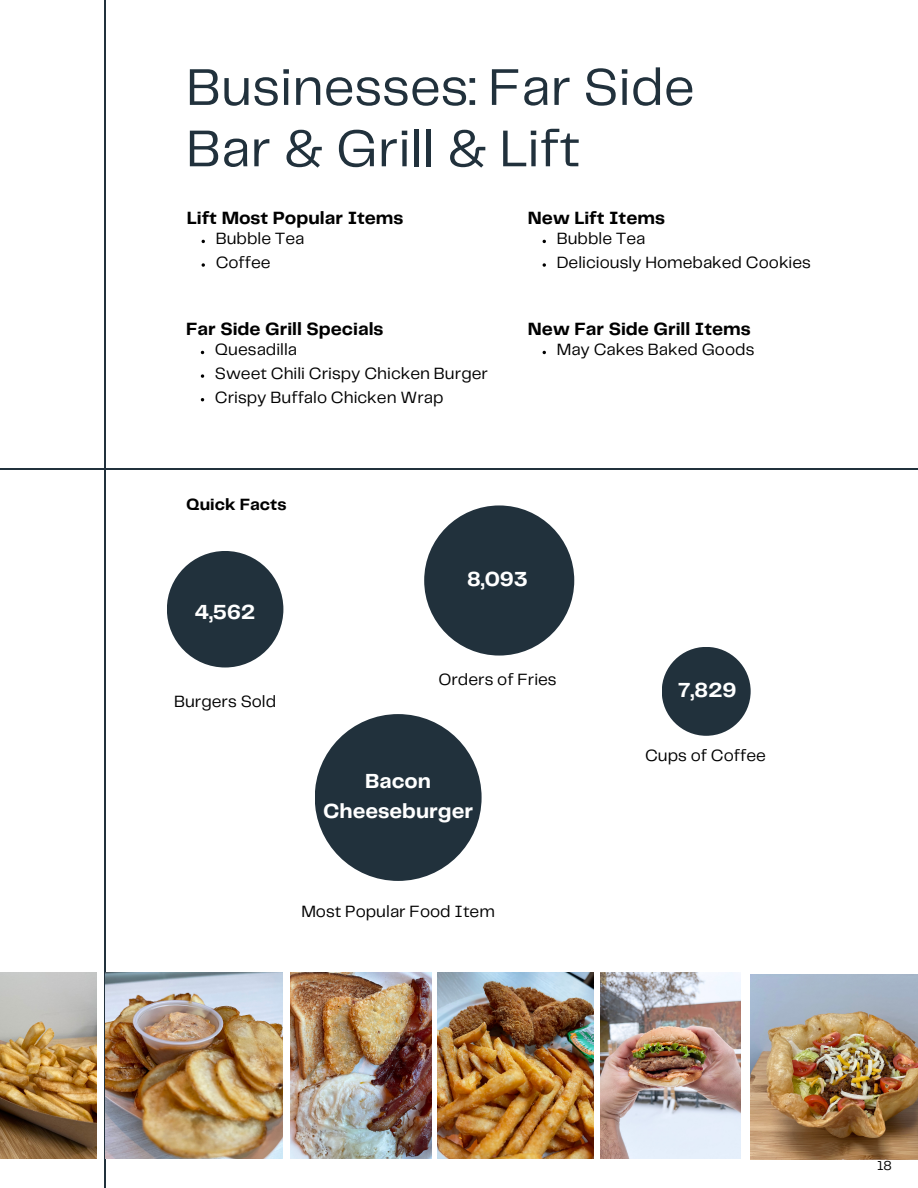
<style>
.page{position:relative;width:918px;height:1188px;background:#fff}
.page>*{position:absolute;margin:0;border:0;box-sizing:border-box;transform-origin:0 0}
.t1{font:53.55px/61.3px "Telegraf";color:#21313c}
.t2{font:700 21.15px/29.7px "Telegraf";color:#fff;text-align:center}
.t3{font:700 18.45px "Telegraf";color:#000}
.t4{font:16.95px "Telegraf";color:#000}
.t5{font:700 16.95px "Telegraf";color:#000}
.t6{font:13.5px "Telegraf";color:#000}
</style>
<div class="page">
<div style="left:167px;top:551px;width:116px;height:117px;background:#21313c;border-radius:50%"></div>
<div style="left:662px;top:647px;width:89px;height:89px;background:#21313c;border-radius:50%"></div>
<div style="left:424px;top:505px;width:150px;height:151px;background:#21313c;border-radius:50%"></div>
<div style="left:315px;top:714px;width:167px;height:167px;background:#21313c;border-radius:50%"></div>
<hr style="left:104px;top:0;width:1px;height:1188px;background:#21313c">
<hr style="left:0;top:468px;width:918px;height:1px;background:#21313c">
<img style="left:105px;top:972px;width:178px;height:187px">
<img style="left:290px;top:972px;width:141px;height:187px">
<img style="left:437px;top:972px;width:157px;height:187px">
<img style="left:600px;top:972px;width:141px;height:187px">
<img style="left:751px;top:975px;width:167px;height:184px">
<img style="left:0;top:972px;width:97px;height:187px">
<svg style="left:201px;top:374px;width:3px;height:4px"></svg>
<svg style="left:543px;top:263px;width:3px;height:4px"></svg>
<svg style="left:202px;top:263px;width:3px;height:4px"></svg>
<p class="t1" style="left:186px;top:59px;width:510px">Businesses: Far Side<br>Bar &amp; Grill &amp; Lift</p>
<p class="t3" style="left:187px;top:210px;width:218px">Lift Most Popular Items</p>
<p class="t4" style="left:216px;top:231px;width:90px">Bubble Tea</p>
<p class="t4" style="left:216px;top:255px;width:56px">Coffee</p>
<p class="t3" style="left:186px;top:321px;width:199px">Far Side Grill Specials</p>
<p class="t4" style="left:215px;top:342px;width:84px">Quesadilla</p>
<p class="t4" style="left:215px;top:366px;width:275px">Sweet Chili Crispy Chicken Burger</p>
<p class="t4" style="left:215px;top:390px;width:230px">Crispy Buffalo Chicken Wrap</p>
<p class="t5" style="left:186px;top:497px;width:102px">Quick Facts</p>
<p class="t3" style="left:528px;top:210px;width:138px">New Lift Items</p>
<p class="t4" style="left:557px;top:231px;width:90px">Bubble Tea</p>
<p class="t4" style="left:557px;top:255px;width:256px">Deliciously Homebaked Cookies</p>
<p class="t3" style="left:528px;top:321px;width:224px">New Far Side Grill Items</p>
<p class="t4" style="left:557px;top:342px;width:199px">May Cakes Baked Goods</p>
<p class="t2" style="left:195px;top:598px;width:62px">4,562</p>
<p class="t4" style="left:174px;top:694px;width:104px">Burgers Sold</p>
<p class="t2" style="left:467px;top:565px;width:62px">8,093</p>
<p class="t4" style="left:438px;top:673px;width:120px">Orders of Fries</p>
<p class="t2" style="left:323px;top:767px;width:151px">Bacon<br>Cheeseburger</p>
<p class="t4" style="left:301px;top:904px;width:195px">Most Popular Food Item</p>
<p class="t2" style="left:678px;top:676px;width:60px">7,829</p>
<p class="t4" style="left:645px;top:748px;width:122px">Cups of Coffee</p>
<p class="t6" style="left:877px;top:1159px;width:16px">18</p>
</div>
